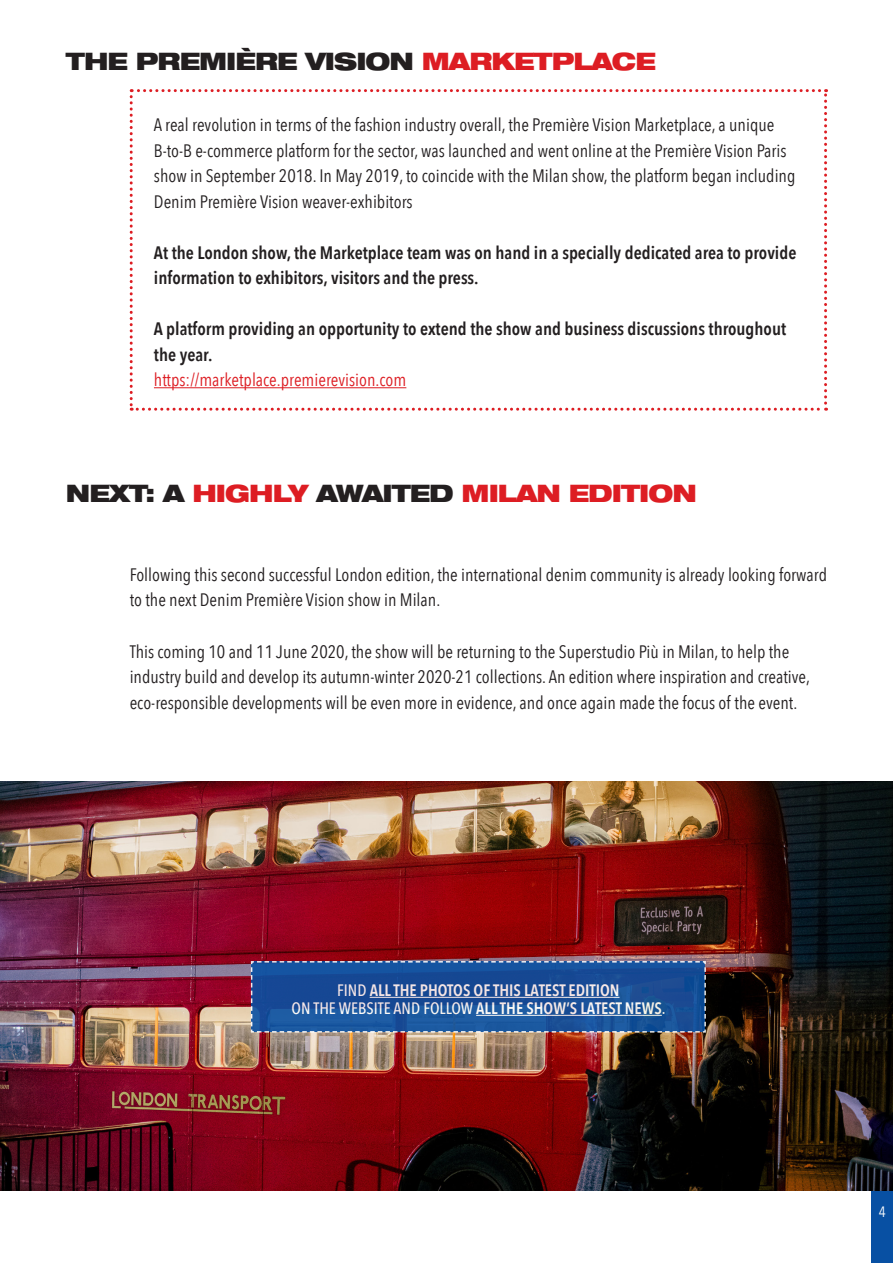
<style>
.page{position:relative;width:893px;height:1263px;background:#fff}
.page>*{position:absolute;margin:0;border:0;box-sizing:border-box;transform-origin:0 0}
.t1{font:900 expanded 24px "Helvetica Neue LT Com";letter-spacing:-.04em;color:#dd1d23}
.t2{font:900 expanded 24px "Helvetica Neue LT Com";letter-spacing:-.04em;color:#231f20}
.t3{font:18px/25.5px "Avenir Next Condensed";color:#231f20}
.t4{font:600 18px/25.5px "Avenir Next Condensed";color:#231f20}
.t5{font:18px "Avenir Next Condensed";color:#dd1d23}
.t6{font:600 16.5px/18px "Avenir Next Condensed";color:#fff;text-align:center}
.t7{font:15px "Avenir Next Condensed";color:#fff}
.s1{color:#dd1d23}
.s2{color:#231f20}
.s3{font-weight:500}
</style>
<div class="page">
<div style="left:872px;top:1191px;width:21px;height:72px;background:#0850a3"></div>
<svg style="left:130px;top:89px;width:697px;height:322px"></svg>
<img style="left:0;top:781px;width:893px;height:410px">
<svg style="left:250px;top:960px;width:457px;height:73px;background:#24569b"></svg>
<p class="t2" style="left:66px;top:46px;width:591px">THE PREMIÈRE VISION <span class="s1">MARKETPLACE</span></p>
<p class="t3" style="left:154px;top:111px;width:643px">A real revolution in terms of the fashion industry overall, the Première Vision Marketplace, a unique B-to-B e-commerce platform for the sector, was launched and went online at the Première Vision Paris show in September 2018. In May 2019, to coincide with the Milan show, the platform began including Denim Première Vision weaver-exhibitors</p>
<p class="t4" style="left:154px;top:239px;width:644px">At the London show, the Marketplace team was on hand in a specially dedicated area to provide information to exhibitors, visitors and the press.</p>
<p class="t4" style="left:154px;top:316px;width:634px">A platform providing an opportunity to extend the show and business discussions throughout the year.</p>
<p class="t5" style="left:154px;top:365px;width:254px">https://marketplace.premierevision.com</p>
<p class="t1" style="left:66px;top:478px;width:632px"><span class="s2">NEXT: A</span> HIGHLY <span class="s2">AWAITED</span> MILAN EDITION</p>
<p class="t3" style="left:130px;top:561px;width:699px">Following this second successful London edition, the international denim community is already looking forward to the next Denim Première Vision show in Milan.</p>
<p class="t3" style="left:130px;top:638px;width:682px">This coming 10 and 11 June 2020, the show will be returning to the Superstudio Più in Milan, to help the industry build and develop its autumn-winter 2020-21 collections. An edition where inspiration and creative, eco-responsible developments will be even more in evidence, and once again made the focus of the event.</p>
<p class="t6" style="left:292px;top:981px;width:375px"><span class="s3">FIND</span> ALL THE PHOTOS OF THIS LATEST EDITION<br><span class="s3">ON THE WEBSITE AND FOLLOW</span> ALL THE SHOW’S LATEST NEWS<span class="s3">.</span></p>
<p class="t7" style="left:879px;top:1199px;width:9px">4</p>
</div>
